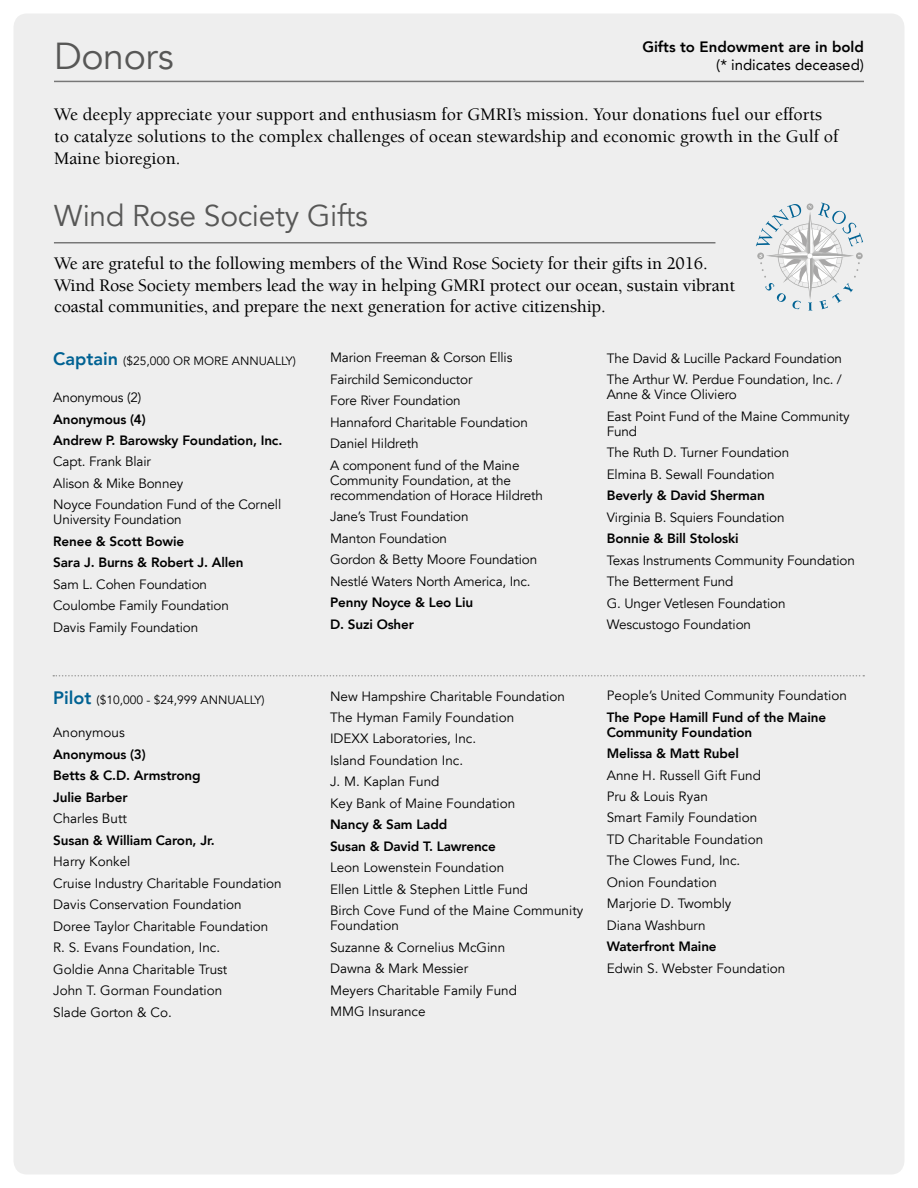
<style>
.page{position:relative;width:918px;height:1188px;background:#fff}
.page>*{position:absolute;margin:0;border:0;box-sizing:border-box;transform-origin:0 0}
.t1{font:37.5px "Avenir LT45";letter-spacing:-.01em;color:#575756}
.t2{font:30px "Avenir LT45";letter-spacing:-.01em;color:#575756}
.t3{font:500 18px/21.6px "Berkeley LT";letter-spacing:-.01em;color:#000}
.t4{font:800 15px "Avenir LT";color:#000}
.t5{font:15px "Avenir LT";color:#000}
.t6{font:13.5px/21.5px "Avenir LT45";letter-spacing:-.01em;color:#000}
.t7{font:800 13.5px/21.5px "Avenir LT";letter-spacing:-.01em;color:#000}
.t8{font:12px "Avenir LT45";color:#000}
.s1{font-family:"Avenir LT";font-weight:800;font-size:18px;color:#006293}
</style>
<div class="page">
<div style="left:14px;top:14px;width:890px;height:1160px;background:#eee"></div>
<svg style="left:756px;top:203px;width:107px;height:107px;background:#dce0e2"></svg>
<hr style="left:54px;top:242px;width:661px;height:1px;background:#000">
<hr style="left:54px;top:81px;width:810px;height:1px;background:#000">
<svg style="left:53px;top:675px;width:811px;height:1px"></svg>
<p class="t4" style="left:642px;top:38px;width:223px">Gifts to Endowment are in bold</p>
<p class="t5" style="left:716px;top:56px;width:149px">(* indicates deceased)</p>
<h1 class="t1" style="left:54px;top:34px;width:121px">Donors</h1>
<h3 class="t3" style="left:54px;top:104px;width:786px">We deeply appreciate your support and enthusiasm for GMRI’s mission. Your donations fuel our efforts to catalyze solutions to the complex challenges of ocean stewardship and economic growth in the Gulf of<br>Maine bioregion.</h3>
<h2 class="t2" style="left:54px;top:198px;width:316px">Wind Rose Society Gifts</h2>
<p class="t3" style="left:54px;top:253px;width:683px">We are grateful to the following members of the Wind Rose Society for their gifts in 2016.<br>Wind Rose Society members lead the way in helping GMRI protect our ocean, sustain vibrant coastal communities, and prepare the next generation for active citizenship.</p>
<p class="t8" style="left:53px;top:354px;width:244px"><span class="s1">Captain</span> ($25,000 OR MORE ANNUALLY)</p>
<p class="t6" style="left:53px;top:387px;width:90px">Anonymous (2)</p>
<p class="t7" style="left:53px;top:408px;width:231px">Anonymous (4)<br>Andrew P. Barowsky Foundation, Inc.</p>
<p class="t6" style="left:53px;top:451px;width:230px">Capt. Frank Blair<br>Alison &amp; Mike Bonney<br>Noyce Foundation Fund of the Cornell</p>
<p class="t6" style="left:53px;top:509px;width:130px">University Foundation</p>
<p class="t7" style="left:53px;top:531px;width:192px">Renee &amp; Scott Bowie<br>Sara J. Burns &amp; Robert J. Allen</p>
<p class="t6" style="left:53px;top:574px;width:177px">Sam L. Cohen Foundation<br>Coulombe Family Foundation<br>Davis Family Foundation</p>
<p class="t8" style="left:53px;top:693px;width:213px"><span class="s1">Pilot</span> ($10,000 - $24,999 ANNUALLY)</p>
<p class="t6" style="left:53px;top:722px;width:73px">Anonymous</p>
<p class="t7" style="left:53px;top:743px;width:149px">Anonymous (3)<br>Betts &amp; C.D. Armstrong<br>Julie Barber</p>
<p class="t6" style="left:53px;top:808px;width:75px">Charles Butt</p>
<p class="t7" style="left:53px;top:829px;width:163px">Susan &amp; William Caron, Jr.</p>
<p class="t6" style="left:53px;top:851px;width:230px">Harry Konkel<br>Cruise Industry Charitable Foundation<br>Davis Conservation Foundation<br>Doree Taylor Charitable Foundation<br>R. S. Evans Foundation, Inc.<br>Goldie Anna Charitable Trust<br>John T. Gorman Foundation<br>Slade Gorton &amp; Co.</p>
<p class="t6" style="left:330px;top:347px;width:199px">Marion Freeman &amp; Corson Ellis<br>Fairchild Semiconductor<br>Fore River Foundation<br>Hannaford Charitable Foundation<br>Daniel Hildreth<br>A component fund of the Maine</p>
<p class="t6" style="left:330px;top:473px;width:215px;line-height:15px">Community Foundation, at the recommendation of Horace Hildreth</p>
<p class="t6" style="left:330px;top:506px;width:209px">Jane’s Trust Foundation<br>Manton Foundation<br>Gordon &amp; Betty Moore Foundation<br>Nestlé Waters North America, Inc.</p>
<p class="t7" style="left:330px;top:592px;width:145px">Penny Noyce &amp; Leo Liu<br>D. Suzi Osher</p>
<p class="t6" style="left:330px;top:686px;width:236px">New Hampshire Charitable Foundation<br>The Hyman Family Foundation<br>IDEXX Laboratories, Inc.<br>Island Foundation Inc.<br>J. M. Kaplan Fund<br>Key Bank of Maine Foundation</p>
<p class="t7" style="left:330px;top:814px;width:167px">Nancy &amp; Sam Ladd<br>Susan &amp; David T. Lawrence</p>
<p class="t6" style="left:330px;top:857px;width:255px">Leon Lowenstein Foundation<br>Ellen Little &amp; Stephen Little Fund<br>Birch Cove Fund of the Maine Community</p>
<p class="t6" style="left:330px;top:915px;width:189px">Foundation<br>Suzanne &amp; Cornelius McGinn<br>Dawna &amp; Mark Messier<br>Meyers Charitable Family Fund<br>MMG Insurance</p>
<p class="t6" style="left:607px;top:348px;width:237px">The David &amp; Lucille Packard Foundation<br>The Arthur W. Perdue Foundation, Inc. /</p>
<p class="t6" style="left:607px;top:384px;width:245px">Anne &amp; Vince Oliviero<br>East Point Fund of the Maine Community</p>
<p class="t6" style="left:607px;top:421px;width:184px">Fund<br>The Ruth D. Turner Foundation<br>Elmina B. Sewall Foundation</p>
<p class="t7" style="left:607px;top:485px;width:160px">Beverly &amp; David Sherman</p>
<p class="t6" style="left:607px;top:507px;width:179px">Virginia B. Squiers Foundation</p>
<p class="t7" style="left:607px;top:528px;width:133px">Bonnie &amp; Bill Stoloski</p>
<p class="t6" style="left:607px;top:550px;width:250px">Texas Instruments Community Foundation<br>The Betterment Fund<br>G. Unger Vetlesen Foundation<br>Wescustogo Foundation</p>
<p class="t6" style="left:607px;top:685px;width:242px">People’s United Community Foundation</p>
<p class="t7" style="left:607px;top:709px;width:221px;line-height:15px">The Pope Hamill Fund of the Maine<br>Community Foundation</p>
<p class="t7" style="left:607px;top:743px;width:134px">Melissa &amp; Matt Rubel</p>
<p class="t6" style="left:607px;top:765px;width:158px">Anne H. Russell Gift Fund<br>Pru &amp; Louis Ryan<br>Smart Family Foundation<br>TD Charitable Foundation<br>The Clowes Fund, Inc.<br>Onion Foundation<br>Marjorie D. Twombly<br>Diana Washburn</p>
<p class="t7" style="left:607px;top:936px;width:111px">Waterfront Maine</p>
<p class="t6" style="left:607px;top:958px;width:180px">Edwin S. Webster Foundation</p>
</div>
